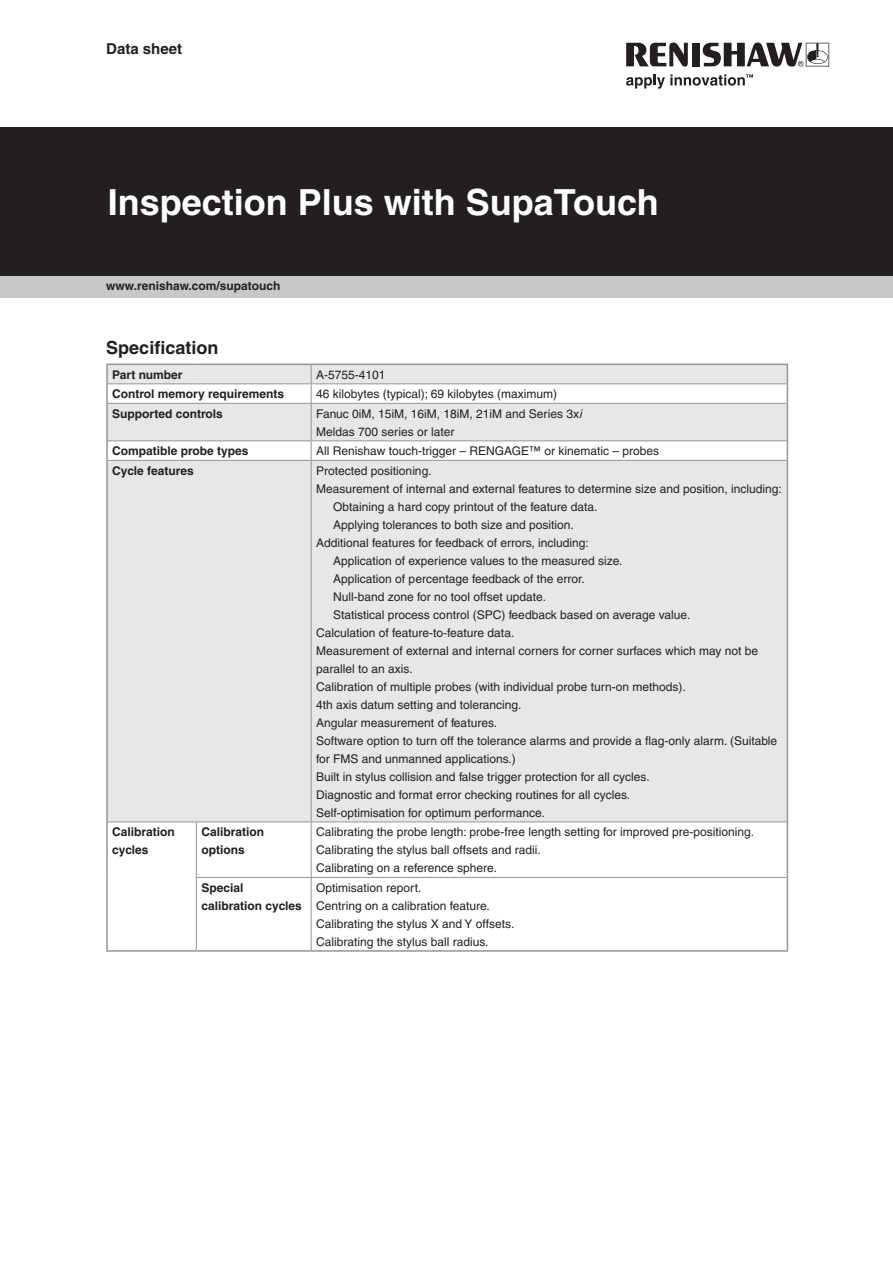
<style>
.page{position:relative;width:893px;height:1263px;background:#fff}
.page>*{position:absolute;margin:0;border:0;box-sizing:border-box;transform-origin:0 0}
.t1{font:700 36px "Helvetica";color:#fff}
.Heading_12pt{font:700 18px "Helvetica";color:#231f20}
.Data_Sheet_and_Call{font:700 15px "Helvetica";color:#231f20}
.Table_Text_8pt{font:12px/18px "Helvetica";color:#231f20}
.Table_Text_8pt_bold{font:700 12px/18px "Helvetica";color:#231f20}
.s1{font-style:italic}
</style>
<div class="page">
<svg style="left:626px;top:43px;width:62px;height:24px"></svg>
<div style="left:692px;top:43px;width:8px;height:23px;background:#231f20"></div>
<svg style="left:703px;top:43px;width:126px;height:24px"></svg>
<svg style="left:626px;top:74px;width:127px;height:15px"></svg>
<div style="left:0;top:128px;width:893px;height:148px;background:#231f20"></div>
<div style="left:0;top:276px;width:893px;height:22px;background:#c7c8ca"></div>
<div style="left:108px;top:404px;width:679px;height:417px;background:#e6e7e9"></div>
<hr style="left:787px;top:403px;width:1px;height:38px;background:#939598">
<svg style="left:787px;top:441px;width:1px;height:19px"></svg>
<hr style="left:787px;top:460px;width:1px;height:362px;background:#939598">
<hr style="left:787px;top:822px;width:1px;height:55px;background:#939598">
<hr style="left:787px;top:877px;width:1px;height:73px;background:#939598">
<hr style="left:108px;top:403px;width:88px;height:1px;background:#939598">
<hr style="left:196px;top:403px;width:115px;height:1px;background:#939598">
<hr style="left:311px;top:403px;width:476px;height:1px;background:#939598">
<hr style="left:311px;top:404px;width:1px;height:36px;background:#939598">
<hr style="left:108px;top:440px;width:88px;height:1px;background:#939598">
<hr style="left:196px;top:440px;width:115px;height:1px;background:#939598">
<hr style="left:311px;top:440px;width:476px;height:1px;background:#939598">
<svg style="left:311px;top:441px;width:1px;height:19px"></svg>
<hr style="left:108px;top:460px;width:88px;height:1px;background:#939598">
<hr style="left:196px;top:460px;width:115px;height:1px;background:#939598">
<hr style="left:311px;top:460px;width:476px;height:1px;background:#939598">
<hr style="left:311px;top:461px;width:1px;height:360px;background:#939598">
<hr style="left:108px;top:821px;width:88px;height:1px;background:#939598">
<hr style="left:196px;top:821px;width:115px;height:1px;background:#939598">
<hr style="left:196px;top:822px;width:1px;height:55px;background:#939598">
<hr style="left:311px;top:821px;width:476px;height:1px;background:#939598">
<hr style="left:311px;top:822px;width:1px;height:55px;background:#939598">
<hr style="left:196px;top:877px;width:115px;height:1px;background:#939598">
<hr style="left:196px;top:878px;width:1px;height:72px;background:#939598">
<hr style="left:311px;top:877px;width:476px;height:1px;background:#939598">
<hr style="left:311px;top:878px;width:1px;height:72px;background:#939598">
<hr style="left:106px;top:364px;width:90px;height:1px;background:#939598">
<hr style="left:196px;top:364px;width:115px;height:1px;background:#939598">
<hr style="left:311px;top:364px;width:477px;height:1px;background:#939598">
<svg style="left:106px;top:365px;width:682px;height:38px"></svg>
<hr style="left:106px;top:403px;width:2px;height:38px;background:#939598">
<svg style="left:106px;top:441px;width:2px;height:19px"></svg>
<hr style="left:106px;top:460px;width:2px;height:362px;background:#939598">
<hr style="left:106px;top:822px;width:2px;height:55px;background:#939598">
<hr style="left:106px;top:877px;width:2px;height:73px;background:#939598">
<hr style="left:106px;top:950px;width:90px;height:2px;background:#939598">
<hr style="left:196px;top:950px;width:115px;height:2px;background:#939598">
<hr style="left:311px;top:950px;width:477px;height:2px;background:#939598">
<p class="Data_Sheet_and_Call" style="left:106px;top:40px;width:77px">Data sheet</p>
<p class="t1" style="left:108px;top:181px;width:552px">Inspection Plus with SupaTouch</p>
<p class="Table_Text_8pt_bold" style="left:106px;top:276px;width:176px">www.renishaw.com/supatouch</p>
<p class="Heading_12pt" style="left:106px;top:337px;width:114px">Specification</p>
<p class="Table_Text_8pt_bold" style="left:112px;top:365px;width:72px">Part number</p>
<p class="Table_Text_8pt" style="left:316px;top:365px;width:71px">A-5755-4101</p>
<p class="Table_Text_8pt_bold" style="left:112px;top:385px;width:173px">Control memory requirements</p>
<p class="Table_Text_8pt" style="left:316px;top:385px;width:242px">46 kilobytes (typical); 69 kilobytes (maximum)</p>
<p class="Table_Text_8pt_bold" style="left:112px;top:404px;width:112px">Supported controls</p>
<p class="Table_Text_8pt" style="left:316px;top:404px;width:267px">Fanuc 0iM, 15iM, 16iM, 18iM, 21iM and Series 3x<span class="s1">i<br></span>Meldas 700 series or later</p>
<p class="Table_Text_8pt_bold" style="left:112px;top:442px;width:138px">Compatible probe types</p>
<p class="Table_Text_8pt" style="left:316px;top:442px;width:345px">All Renishaw touch-trigger – RENGAGE™ or kinematic – probes</p>
<p class="Table_Text_8pt_bold" style="left:112px;top:461px;width:83px">Cycle features</p>
<p class="Table_Text_8pt" style="left:316px;top:461px;width:117px">Protected positioning.</p>
<p class="Table_Text_8pt" style="left:316px;top:479px;width:467px">Measurement of internal and external features to determine size and position, including:</p>
<p class="Table_Text_8pt" style="left:333px;top:497px;width:266px">Obtaining a hard copy printout of the feature data.</p>
<p class="Table_Text_8pt" style="left:333px;top:515px;width:242px">Applying tolerances to both size and position.</p>
<p class="Table_Text_8pt" style="left:316px;top:533px;width:274px">Additional features for feedback of errors, including:</p>
<p class="Table_Text_8pt" style="left:333px;top:551px;width:291px">Application of experience values to the measured size.</p>
<p class="Table_Text_8pt" style="left:333px;top:569px;width:253px">Application of percentage feedback of the error.</p>
<p class="Table_Text_8pt" style="left:333px;top:587px;width:214px">Null-band zone for no tool offset update.</p>
<p class="Table_Text_8pt" style="left:333px;top:605px;width:359px">Statistical process control (SPC) feedback based on average value.</p>
<p class="Table_Text_8pt" style="left:316px;top:623px;width:200px">Calculation of feature-to-feature data.</p>
<p class="Table_Text_8pt" style="left:316px;top:641px;width:443px">Measurement of external and internal corners for corner surfaces which may not be parallel to an axis.</p>
<p class="Table_Text_8pt" style="left:316px;top:677px;width:371px">Calibration of multiple probes (with individual probe turn-on methods).</p>
<p class="Table_Text_8pt" style="left:316px;top:695px;width:207px">4th axis datum setting and tolerancing.</p>
<p class="Table_Text_8pt" style="left:316px;top:713px;width:182px">Angular measurement of features.</p>
<p class="Table_Text_8pt" style="left:316px;top:731px;width:463px">Software option to turn off the tolerance alarms and provide a flag-only alarm. (Suitable for FMS and unmanned applications.)</p>
<p class="Table_Text_8pt" style="left:316px;top:767px;width:335px">Built in stylus collision and false trigger protection for all cycles.</p>
<p class="Table_Text_8pt" style="left:316px;top:785px;width:315px">Diagnostic and format error checking routines for all cycles.</p>
<p class="Table_Text_8pt" style="left:316px;top:803px;width:230px">Self-optimisation for optimum performance.</p>
<p class="Table_Text_8pt_bold" style="left:112px;top:823px;width:64px">Calibration cycles</p>
<p class="Table_Text_8pt_bold" style="left:201px;top:823px;width:64px">Calibration options</p>
<p class="Table_Text_8pt" style="left:316px;top:823px;width:439px">Calibrating the probe length: probe-free length setting for improved pre-positioning.</p>
<p class="Table_Text_8pt" style="left:316px;top:841px;width:226px">Calibrating the stylus ball offsets and radii.</p>
<p class="Table_Text_8pt" style="left:316px;top:859px;width:182px">Calibrating on a reference sphere.</p>
<p class="Table_Text_8pt_bold" style="left:201px;top:878px;width:102px">Special calibration cycles</p>
<p class="Table_Text_8pt" style="left:316px;top:878px;width:107px">Optimisation report.</p>
<p class="Table_Text_8pt" style="left:316px;top:896px;width:175px">Centring on a calibration feature.</p>
<p class="Table_Text_8pt" style="left:316px;top:914px;width:200px">Calibrating the stylus X and Y offsets.</p>
<p class="Table_Text_8pt" style="left:316px;top:932px;width:174px">Calibrating the stylus ball radius.</p>
</div>
